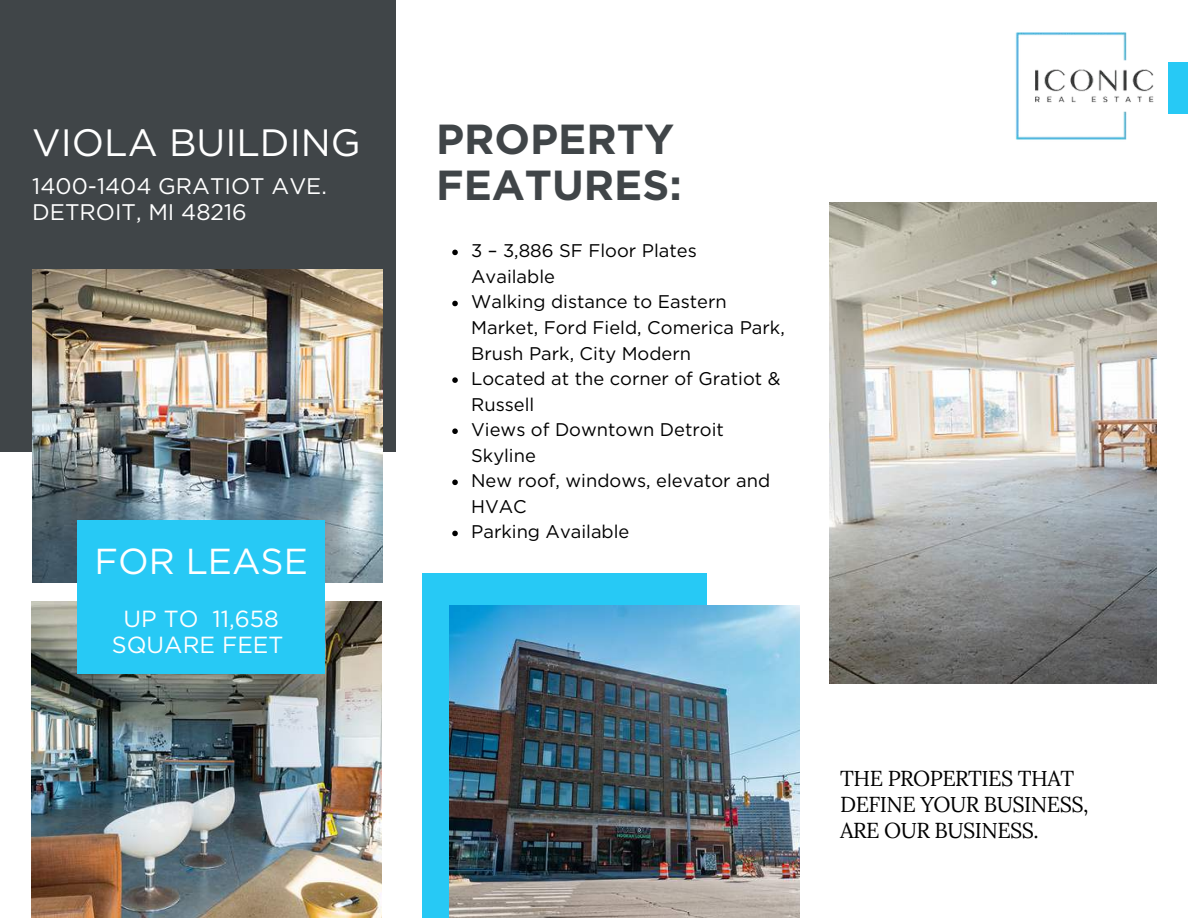
<style>
.page{position:relative;width:1188px;height:918px;background:#fff}
.page>*{position:absolute;margin:0;border:0;box-sizing:border-box;transform-origin:0 0}
.t1{font:700 42px/46.2px "Gotham";color:#404548}
.t2{font:38.1px "Gotham";color:#fff}
.t3{font:36.15px "Gotham";color:#fff}
.t4{font:23.25px/25.5px "Gotham";color:#fff;text-align:center}
.t5{font:22.5px/26.7px "Gotham";color:#fff}
.t6{font:21.6px/25.8px "Lora";letter-spacing:-.025em;color:#000}
.t7{font:18.3px/25.5px "Gotham";color:#000}
</style>
<div class="page">
<div style="left:0;top:0;width:396px;height:452px;background:#404548"></div>
<img style="left:829px;top:202px;width:327px;height:482px">
<img style="left:32px;top:602px;width:350px;height:316px">
<img style="left:32px;top:270px;width:350px;height:313px">
<div style="left:78px;top:520px;width:247px;height:154px;background:#27c9f5"></div>
<div style="left:422px;top:573px;width:285px;height:345px;background:#27c9f5"></div>
<img style="left:449px;top:606px;width:350px;height:312px">
<div style="left:1169px;top:63px;width:19px;height:51px;background:#27c9f5"></div>
<img style="left:1015px;top:32px;width:155px;height:108px">
<svg style="left:452px;top:250px;width:6px;height:5px"></svg>
<svg style="left:452px;top:301px;width:6px;height:5px"></svg>
<svg style="left:452px;top:377px;width:6px;height:6px"></svg>
<svg style="left:452px;top:428px;width:6px;height:6px"></svg>
<svg style="left:452px;top:480px;width:6px;height:5px"></svg>
<svg style="left:452px;top:531px;width:6px;height:5px"></svg>
<h2 class="t2" style="left:32px;top:119px;width:330px">VIOLA BUILDING</h2>
<p class="t5" style="left:32px;top:172px;width:296px">1400-1404 GRATIOT AVE.<br>DETROIT, MI 48216</p>
<h3 class="t3" style="left:95px;top:538px;width:215px">FOR LEASE</h3>
<p class="t4" style="left:112px;top:606px;width:173px">UP TO 11,658<br>SQUARE FEET</p>
<h1 class="t1" style="left:436px;top:116px;width:247px">PROPERTY<br>FEATURES:</h1>
<p class="t7" style="left:471px;top:238px;width:315px">3 – 3,886 SF Floor Plates<br>Available<br>Walking distance to Eastern<br>Market, Ford Field, Comerica Park,<br>Brush Park, City Modern<br>Located at the corner of Gratiot &amp;<br>Russell<br>Views of Downtown Detroit<br>Skyline<br>New roof, windows, elevator and<br>HVAC<br>Parking Available</p>
<p class="t6" style="left:840px;top:764px;width:250px">THE PROPERTIES THAT<br>DEFINE YOUR BUSINESS,<br>ARE OUR BUSINESS.</p>
</div>
